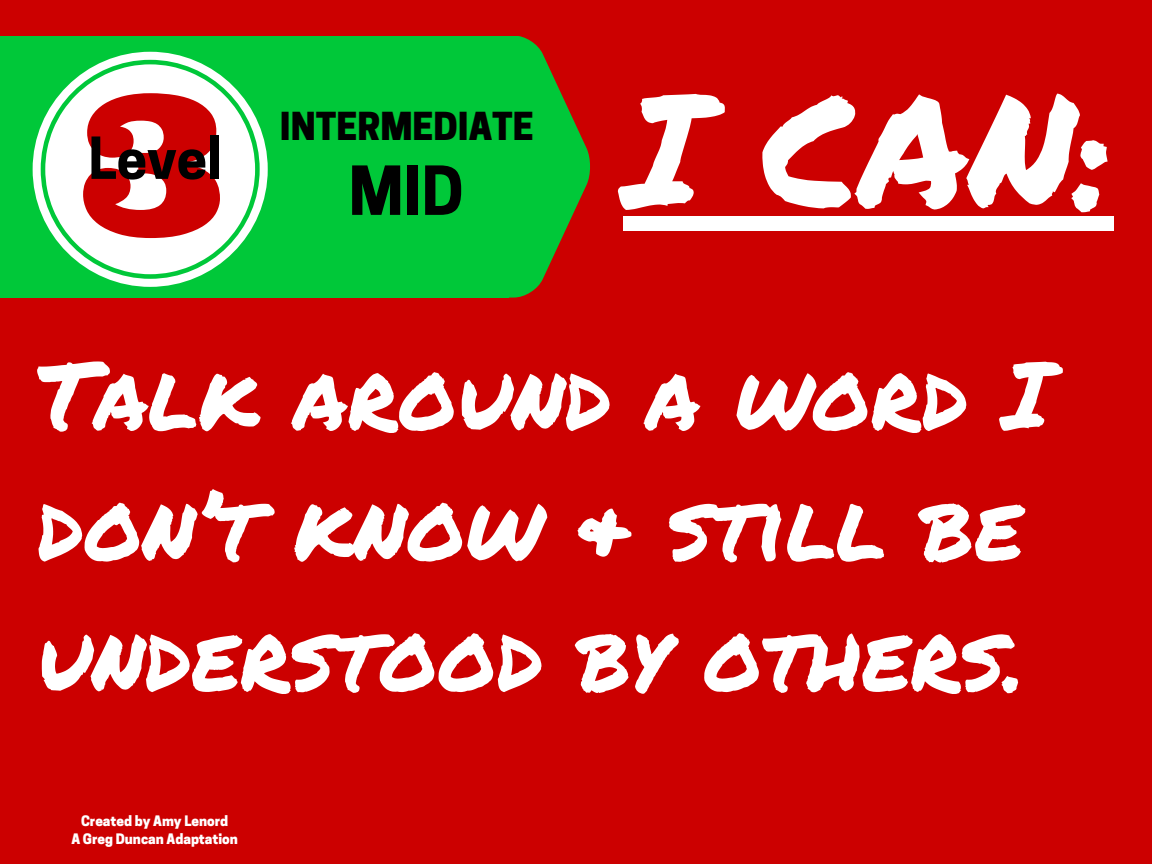
<style>
.page{position:relative;width:1152px;height:864px;background:#c00}
.page>*{position:absolute;margin:0;border:0;box-sizing:border-box;transform-origin:0 0}
.t1{font:156.9px "Permanent Marker";color:#fff}
.t2{font:93.6px/130.5px "Permanent Marker";color:#fff}
.t3{font:700 63.45px "Cooper Hewitt";color:#000}
.t4{font:700 54.3px "Cooper Hewitt";color:#000}
.t5{font:800 36.3px "Cooper Hewitt";color:#000}
.t6{font:800 13.65px/18px "Cooper Hewitt";color:#fff;text-align:center}
</style>
<div class="page">
<div style="left:0;top:37px;width:508px;height:261px;background:#00c839"></div>
<svg style="left:508px;top:37px;width:82px;height:261px"></svg>
<div style="left:623px;top:216px;width:81px;height:15px;background:#fff"></div>
<div style="left:704px;top:216px;width:58px;height:15px;background:#fff"></div>
<div style="left:762px;top:216px;width:96px;height:15px;background:#fff"></div>
<div style="left:858px;top:216px;width:111px;height:15px;background:#fff"></div>
<div style="left:969px;top:216px;width:107px;height:15px;background:#fff"></div>
<div style="left:1076px;top:216px;width:38px;height:15px;background:#fff"></div>
<svg style="left:33px;top:52px;width:235px;height:235px;fill:#fff"></svg>
<svg style="left:83px;top:93px;width:137px;height:145px;background:#dc5151"></svg>
<p class="t4" style="left:88px;top:138px;width:134px">Level</p>
<p class="t5" style="left:280px;top:112px;width:255px">INTERMEDIATE</p>
<p class="t3" style="left:349px;top:167px;width:117px">MID</p>
<h1 class="t1" style="left:623px;top:34px;width:492px">I CAN:</h1>
<p class="t2" style="left:37px;top:327px;width:1015px">Talk around a word I don’t know &amp; still be understood by others.</p>
<p class="t6" style="left:71px;top:813px;width:168px">Created by Amy Lenord<br>A Greg Duncan Adaptation</p>
</div>
